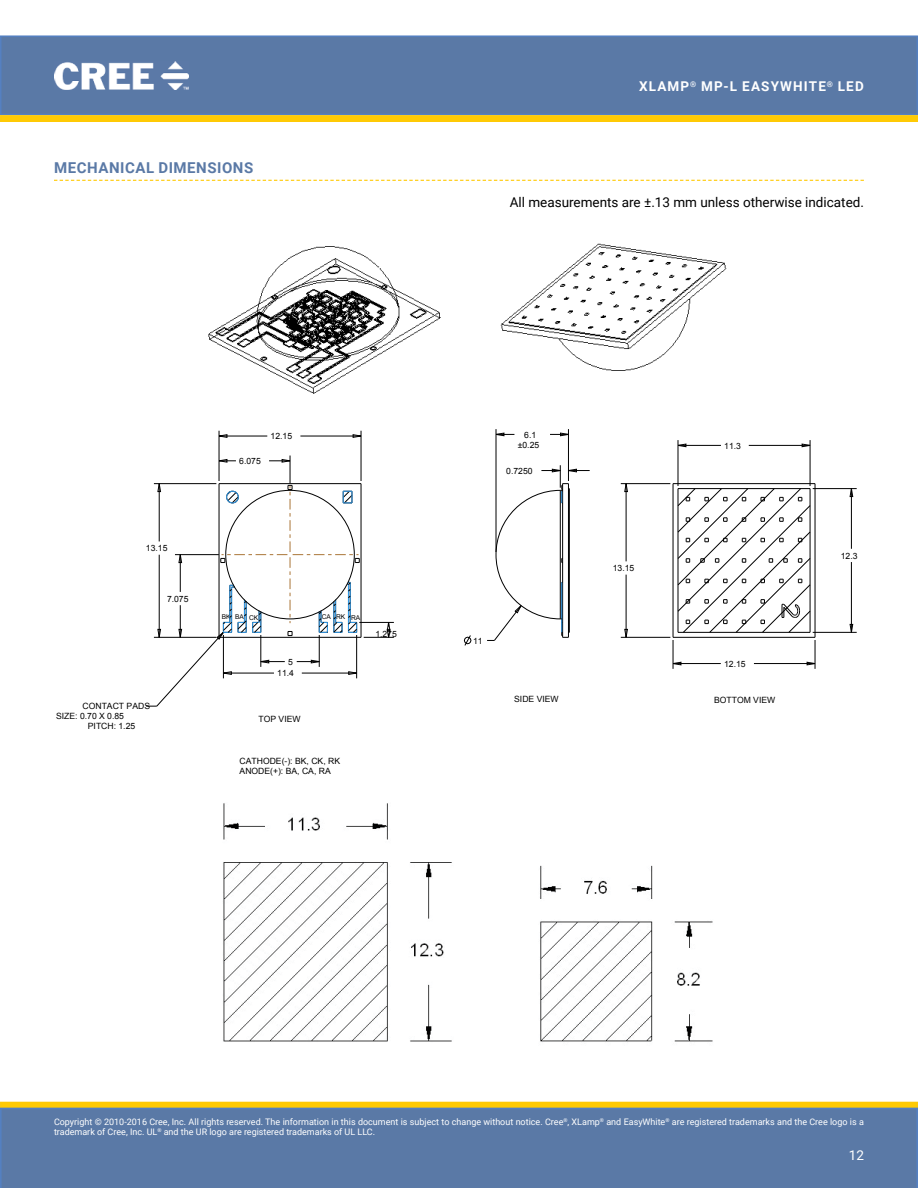
<style>
.page{position:relative;width:918px;height:1188px;background:#fff}
.page>*{position:absolute;margin:0;border:0;box-sizing:border-box;transform-origin:0 0}
.t1{font:700 15px "Roboto";letter-spacing:.035em;color:#5a79a6}
.t2{font:13.5px "Roboto";color:#000}
.t3{font:700 13.5px "Roboto";letter-spacing:.085em;color:#fff}
.t4{font:13.5px "Roboto";color:#fff}
.t5{font:9px/10.8px "Roboto";color:#fff}
.t6{font:8.55px/9.9px "Arial";color:#000;text-align:center}
.t7{font:6.6px "Arial";color:#000}
</style>
<div class="page">
<div style="left:0;top:35px;width:918px;height:80px;background:#5a79a6"></div>
<img style="left:55px;top:62px;width:134px;height:28px">
<div style="left:1px;top:1102px;width:916px;height:6px;background:#ffca04"></div>
<div style="left:0;top:1102px;width:918px;height:6px;border:1px solid #fcc90a"></div>
<div style="left:0;top:1108px;width:918px;height:80px;background:#5a79a6"></div>
<svg style="left:0;top:115px;width:918px;height:7px;background:#fdc908"></svg>
<svg style="left:54px;top:180px;width:810px;height:1px"></svg>
<img style="left:208px;top:243px;width:519px;height:151px">
<img style="left:223px;top:803px;width:229px;height:239px">
<img style="left:540px;top:865px;width:173px;height:177px">
<svg style="left:353px;top:434px;width:8px;height:4px"></svg>
<svg style="left:220px;top:434px;width:7px;height:4px"></svg>
<svg style="left:464px;top:635px;width:7px;height:11px"></svg>
<svg style="left:802px;top:444px;width:8px;height:3px"></svg>
<svg style="left:679px;top:444px;width:7px;height:3px"></svg>
<svg style="left:850px;top:489px;width:3px;height:8px"></svg>
<svg style="left:850px;top:624px;width:3px;height:8px"></svg>
<svg style="left:625px;top:629px;width:3px;height:8px"></svg>
<svg style="left:625px;top:484px;width:3px;height:8px"></svg>
<hr style="left:219px;top:637px;width:142px;height:1px;background:#000">
<hr style="left:364px;top:637px;width:30px;height:1px;background:#000">
<hr style="left:219px;top:431px;width:1px;height:50px;background:#000">
<hr style="left:359px;top:622px;width:35px;height:1px;background:#000">
<hr style="left:361px;top:484px;width:1px;height:153px;background:#000">
<hr style="left:361px;top:431px;width:1px;height:50px;background:#000">
<hr style="left:219px;top:483px;width:142px;height:1px;background:#000">
<svg style="left:387px;top:622px;width:3px;height:16px"></svg>
<hr style="left:300px;top:436px;width:61px;height:1px;background:#000">
<hr style="left:219px;top:436px;width:48px;height:1px;background:#000">
<hr style="left:496px;top:429px;width:1px;height:123px;background:#000">
<hr style="left:568px;top:429px;width:1px;height:52px;background:#000">
<svg style="left:550px;top:433px;width:18px;height:3px"></svg>
<svg style="left:496px;top:433px;width:18px;height:3px"></svg>
<hr style="left:626px;top:484px;width:1px;height:77px;background:#000">
<hr style="left:626px;top:575px;width:1px;height:62px;background:#000">
<hr style="left:754px;top:663px;width:61px;height:1px;background:#000">
<hr style="left:673px;top:663px;width:48px;height:1px;background:#000">
<hr style="left:673px;top:637px;width:142px;height:1px;background:#000">
<hr style="left:621px;top:637px;width:49px;height:1px;background:#000">
<svg style="left:673px;top:640px;width:8px;height:29px"></svg>
<hr style="left:673px;top:484px;width:1px;height:153px;background:#000">
<hr style="left:813px;top:632px;width:44px;height:1px;background:#000">
<hr style="left:678px;top:440px;width:1px;height:46px;background:#000">
<hr style="left:810px;top:489px;width:1px;height:143px;background:#000">
<hr style="left:810px;top:440px;width:1px;height:46px;background:#000">
<hr style="left:815px;top:484px;width:1px;height:153px;background:#000">
<svg style="left:807px;top:640px;width:9px;height:29px"></svg>
<hr style="left:813px;top:488px;width:44px;height:1px;background:#000">
<hr style="left:621px;top:483px;width:49px;height:1px;background:#000">
<hr style="left:673px;top:483px;width:142px;height:1px;background:#000">
<svg style="left:678px;top:488px;width:132px;height:145px"></svg>
<hr style="left:851px;top:489px;width:1px;height:60px;background:#000">
<hr style="left:851px;top:562px;width:1px;height:70px;background:#000">
<hr style="left:749px;top:445px;width:61px;height:1px;background:#000">
<hr style="left:678px;top:445px;width:43px;height:1px;background:#000">
<svg style="left:146px;top:456px;width:214px;height:251px"></svg>
<div style="left:226px;top:491px;width:13px;height:12px;border:1px solid #349fee;border-radius:50%"></div>
<svg style="left:487px;top:465px;width:103px;height:176px"></svg>
<h1 class="t1" style="left:54px;top:161px;width:201px">MECHANICAL DIMENSIONS</h1>
<h2 class="t3" style="left:639px;top:79px;width:226px">XLAMP<sup>®</sup> MP-L EASYWHITE<sup>®</sup> LED</h2>
<h2 class="t2" style="left:510px;top:192px;width:356px">All measurements are ±.13 mm unless otherwise indicated.</h2>
<p class="t6" style="left:146px;top:544px;width:23px">13.15</p>
<p class="t6" style="left:167px;top:595px;width:23px">7.075</p>
<p class="t6" style="left:83px;top:702px;width:69px">CONTACT PADS</p>
<p class="t6" style="left:56px;top:712px;width:69px">SIZE: 0.70 X 0.85</p>
<p class="t6" style="left:88px;top:722px;width:49px">PITCH: 1.25</p>
<p class="t6" style="left:239px;top:457px;width:23px">6.075</p>
<p class="t6" style="left:271px;top:432px;width:23px">12.15</p>
<p class="t7" style="left:222px;top:614px;width:38px">BK BA CK</p>
<p class="t7" style="left:322px;top:615px;width:40px">CA RK RA</p>
<p class="t6" style="left:288px;top:658px;width:6px">5</p>
<p class="t6" style="left:277px;top:669px;width:18px">11.4</p>
<p class="t6" style="left:259px;top:715px;width:44px">TOP VIEW</p>
<p class="t6" style="left:240px;top:757px;width:102px;text-align:left">CATHODE(-): BK, CK, RK<br>ANODE(+): BA, CA, RA</p>
<p class="t6" style="left:375px;top:629px;width:23px">1.275</p>
<p class="t6" style="left:518px;top:431px;width:23px">6.1 ±0.25</p>
<p class="t6" style="left:506px;top:467px;width:28px">0.7250</p>
<p class="t6" style="left:724px;top:442px;width:18px">11.3</p>
<p class="t6" style="left:473px;top:637px;width:11px">11</p>
<p class="t6" style="left:613px;top:564px;width:23px">13.15</p>
<p class="t6" style="left:724px;top:660px;width:23px">12.15</p>
<p class="t6" style="left:514px;top:695px;width:46px">SIDE VIEW</p>
<p class="t6" style="left:714px;top:696px;width:63px">BOTTOM VIEW</p>
<p class="t6" style="left:841px;top:552px;width:18px">12.3</p>
<p class="t5" style="left:54px;top:1117px;width:811px">Copyright © 2010-2016 Cree, Inc. All rights reserved. The information in this document is subject to change without notice. Cree<sup>®</sup>, XLamp<sup>®</sup> and EasyWhite<sup>®</sup> are registered trademarks and the Cree logo is a trademark of Cree, Inc. UL<sup>®</sup> and the UR logo are registered trademarks of UL LLC.</p>
<h2 class="t4" style="left:849px;top:1149px;width:17px">12</h2>
</div>
